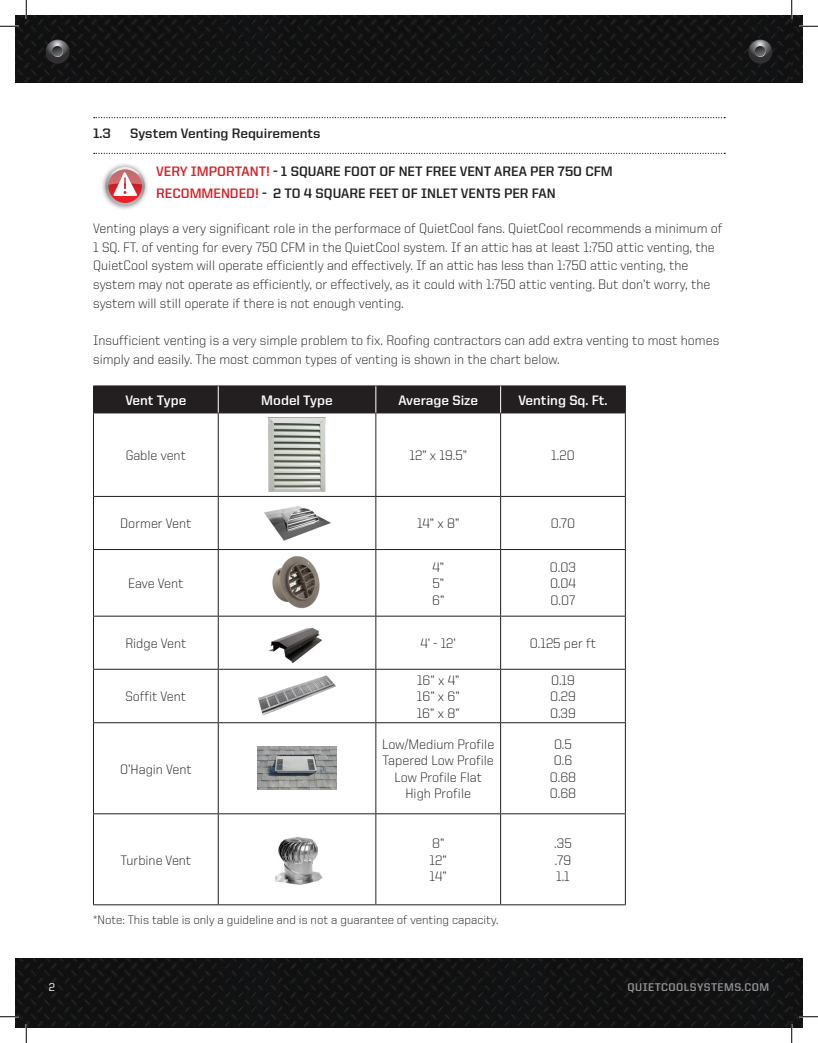
<style>
.page{position:relative;width:818px;height:1043px;background:#fff}
.page>*{position:absolute;margin:0;border:0;box-sizing:border-box;transform-origin:0 0}
.t1{font:300 13.75px/18.8px "United Sans Reg";color:#231f20}
.t2{font:700 13.75px "United Sans Reg";color:#231f20}
.t3{font:700 13.75px "United Sans Reg";color:#fff}
.t4{font:300 12.5px "United Sans Reg";color:#231f20}
.t5{font:700 11.25px "United Sans Reg";letter-spacing:.04em;color:#939598}
.t6{font:500 11.25px "United Sans Reg";color:#fff}
.s1{color:#d1232a}
</style>
<div class="page">
<img style="left:15px;top:958px;width:787px;height:70px">
<img style="left:15px;top:15px;width:787px;height:67px">
<svg style="left:46px;top:40px;width:24px;height:24px"></svg>
<svg style="left:46px;top:40px;width:23px;height:23px"></svg>
<svg style="left:52px;top:46px;width:11px;height:11px"></svg>
<svg style="left:748px;top:40px;width:24px;height:24px"></svg>
<svg style="left:748px;top:40px;width:23px;height:23px"></svg>
<svg style="left:754px;top:46px;width:11px;height:11px"></svg>
<hr style="left:93px;top:385px;width:125px;height:1px;background:#231f20">
<hr style="left:218px;top:385px;width:158px;height:1px;background:#231f20">
<hr style="left:376px;top:385px;width:124px;height:1px;background:#231f20">
<hr style="left:500px;top:385px;width:125px;height:1px;background:#231f20">
<hr style="left:93px;top:413px;width:1px;height:83px;background:#231f20">
<hr style="left:218px;top:413px;width:1px;height:83px;background:#231f20">
<hr style="left:375px;top:413px;width:1px;height:83px;background:#231f20">
<hr style="left:500px;top:413px;width:1px;height:83px;background:#231f20">
<hr style="left:625px;top:413px;width:1px;height:83px;background:#231f20">
<hr style="left:93px;top:496px;width:125px;height:1px;background:#231f20">
<hr style="left:93px;top:497px;width:1px;height:52px;background:#231f20">
<hr style="left:218px;top:496px;width:158px;height:1px;background:#231f20">
<hr style="left:218px;top:497px;width:1px;height:52px;background:#231f20">
<hr style="left:376px;top:496px;width:124px;height:1px;background:#231f20">
<hr style="left:375px;top:497px;width:1px;height:52px;background:#231f20">
<hr style="left:500px;top:496px;width:125px;height:1px;background:#231f20">
<hr style="left:500px;top:497px;width:1px;height:52px;background:#231f20">
<hr style="left:625px;top:497px;width:1px;height:52px;background:#231f20">
<hr style="left:93px;top:549px;width:125px;height:1px;background:#231f20">
<hr style="left:93px;top:550px;width:1px;height:66px;background:#231f20">
<hr style="left:218px;top:549px;width:158px;height:1px;background:#231f20">
<hr style="left:218px;top:550px;width:1px;height:66px;background:#231f20">
<hr style="left:376px;top:549px;width:124px;height:1px;background:#231f20">
<hr style="left:375px;top:550px;width:1px;height:66px;background:#231f20">
<hr style="left:500px;top:549px;width:125px;height:1px;background:#231f20">
<hr style="left:500px;top:550px;width:1px;height:66px;background:#231f20">
<hr style="left:625px;top:550px;width:1px;height:66px;background:#231f20">
<hr style="left:93px;top:616px;width:125px;height:1px;background:#231f20">
<hr style="left:93px;top:616px;width:1px;height:53px;background:#231f20">
<hr style="left:218px;top:616px;width:158px;height:1px;background:#231f20">
<hr style="left:218px;top:616px;width:1px;height:53px;background:#231f20">
<hr style="left:376px;top:616px;width:124px;height:1px;background:#231f20">
<hr style="left:375px;top:616px;width:1px;height:53px;background:#231f20">
<hr style="left:500px;top:616px;width:125px;height:1px;background:#231f20">
<hr style="left:500px;top:616px;width:1px;height:53px;background:#231f20">
<hr style="left:625px;top:616px;width:1px;height:53px;background:#231f20">
<hr style="left:93px;top:669px;width:125px;height:1px;background:#231f20">
<hr style="left:93px;top:669px;width:1px;height:53px;background:#231f20">
<hr style="left:218px;top:669px;width:158px;height:1px;background:#231f20">
<hr style="left:218px;top:669px;width:1px;height:53px;background:#231f20">
<hr style="left:376px;top:669px;width:124px;height:1px;background:#231f20">
<hr style="left:375px;top:669px;width:1px;height:53px;background:#231f20">
<hr style="left:500px;top:669px;width:125px;height:1px;background:#231f20">
<hr style="left:500px;top:669px;width:1px;height:53px;background:#231f20">
<hr style="left:625px;top:669px;width:1px;height:53px;background:#231f20">
<hr style="left:93px;top:722px;width:125px;height:1px;background:#231f20">
<hr style="left:93px;top:723px;width:1px;height:90px;background:#231f20">
<hr style="left:218px;top:722px;width:158px;height:1px;background:#231f20">
<hr style="left:218px;top:723px;width:1px;height:90px;background:#231f20">
<hr style="left:376px;top:722px;width:124px;height:1px;background:#231f20">
<hr style="left:375px;top:723px;width:1px;height:90px;background:#231f20">
<hr style="left:500px;top:722px;width:125px;height:1px;background:#231f20">
<hr style="left:500px;top:723px;width:1px;height:90px;background:#231f20">
<hr style="left:625px;top:723px;width:1px;height:90px;background:#231f20">
<hr style="left:93px;top:813px;width:125px;height:1px;background:#231f20">
<hr style="left:93px;top:814px;width:1px;height:90px;background:#231f20">
<hr style="left:218px;top:813px;width:158px;height:1px;background:#231f20">
<hr style="left:218px;top:814px;width:1px;height:90px;background:#231f20">
<hr style="left:376px;top:813px;width:124px;height:1px;background:#231f20">
<hr style="left:375px;top:814px;width:1px;height:90px;background:#231f20">
<hr style="left:500px;top:813px;width:125px;height:1px;background:#231f20">
<hr style="left:500px;top:814px;width:1px;height:90px;background:#231f20">
<hr style="left:625px;top:814px;width:1px;height:90px;background:#231f20">
<hr style="left:93px;top:904px;width:125px;height:1px;background:#231f20">
<hr style="left:218px;top:904px;width:158px;height:1px;background:#231f20">
<hr style="left:376px;top:904px;width:124px;height:1px;background:#231f20">
<hr style="left:500px;top:904px;width:125px;height:1px;background:#231f20">
<div style="left:93px;top:386px;width:533px;height:27px;background:#231f20"></div>
<img style="left:268px;top:418px;width:58px;height:73px">
<img style="left:264px;top:506px;width:67px;height:35px">
<img style="left:272px;top:556px;width:48px;height:53px">
<img style="left:268px;top:627px;width:54px;height:37px">
<img style="left:258px;top:675px;width:78px;height:41px">
<img style="left:258px;top:746px;width:78px;height:43px">
<img style="left:275px;top:837px;width:48px;height:48px">
<svg style="left:94px;top:153px;width:631px;height:1px"></svg>
<div style="left:101px;top:161px;width:49px;height:50px;background:#231f20;opacity:.5"></div>
<svg style="left:105px;top:167px;width:40px;height:39px"></svg>
<svg style="left:108px;top:169px;width:34px;height:34px"></svg>
<svg style="left:108px;top:167px;width:34px;height:29px"></svg>
<svg style="left:94px;top:117px;width:631px;height:1px"></svg>
<svg style="left:0;top:25px;width:19px;height:2px"></svg>
<svg style="left:799px;top:25px;width:19px;height:2px"></svg>
<svg style="left:0;top:1015px;width:19px;height:2px"></svg>
<svg style="left:799px;top:1015px;width:19px;height:2px"></svg>
<svg style="left:25px;top:0;width:2px;height:19px"></svg>
<svg style="left:25px;top:1024px;width:2px;height:18px"></svg>
<svg style="left:790px;top:0;width:2px;height:19px"></svg>
<svg style="left:790px;top:1024px;width:2px;height:18px"></svg>
<p class="t2" style="left:93px;top:126px;width:19px">1.3</p>
<p class="t2" style="left:130px;top:126px;width:191px">System Venting Requirements</p>
<p class="t2" style="left:156px;top:164px;width:458px"><span class="s1">VERY IMPORTANT!</span> - 1 SQUARE FOOT OF NET FREE VENT AREA PER 750 CFM</p>
<p class="t2" style="left:156px;top:185px;width:401px"><span class="s1">RECOMMENDED!</span> - 2 TO 4 SQUARE FEET OF INLET VENTS PER FAN</p>
<p class="t1" style="left:93px;top:219px;width:630px">Venting plays a very significant role in the performace of QuietCool fans. QuietCool recommends a minimum of<br>1 SQ. FT. of venting for every 750 CFM in the QuietCool system. If an attic has at least 1:750 attic venting, the</p>
<p class="t1" style="left:93px;top:256px;width:596px">QuietCool system will operate efficiently and effectively. If an attic has less than 1:750 attic venting, the</p>
<p class="t1" style="left:93px;top:275px;width:618px">system may not operate as efficiently, or effectively, as it could with 1:750 attic venting. But don’t worry, the system will still operate if there is not enough venting.</p>
<p class="t1" style="left:93px;top:331px;width:627px">Insufficient venting is a very simple problem to fix. Roofing contractors can add extra venting to most homes simply and easily. The most common types of venting is shown in the chart below.</p>
<p class="t3" style="left:125px;top:392px;width:62px">Vent Type</p>
<p class="t3" style="left:261px;top:392px;width:73px">Model Type</p>
<p class="t3" style="left:398px;top:392px;width:81px">Average Size</p>
<p class="t3" style="left:518px;top:392px;width:91px">Venting Sq. Ft.</p>
<p class="t1" style="left:126px;top:446px;width:62px">Gable vent</p>
<p class="t1" style="left:409px;top:446px;width:59px">12” x 19.5”</p>
<p class="t1" style="left:551px;top:446px;width:25px">1.20</p>
<p class="t1" style="left:120px;top:514px;width:73px">Dormer Vent</p>
<p class="t1" style="left:417px;top:514px;width:44px">14” x 8”</p>
<p class="t1" style="left:550px;top:514px;width:26px">0.70</p>
<p class="t1" style="left:128px;top:574px;width:57px">Eave Vent</p>
<p class="t1" style="left:432px;top:557px;width:13px">4”</p>
<p class="t1" style="left:432px;top:574px;width:13px">5”</p>
<p class="t1" style="left:432px;top:590px;width:14px">6”</p>
<p class="t1" style="left:550px;top:557px;width:28px">0.03</p>
<p class="t1" style="left:550px;top:574px;width:27px">0.04</p>
<p class="t1" style="left:550px;top:590px;width:26px">0.07</p>
<p class="t1" style="left:125px;top:633px;width:63px">Ridge Vent</p>
<p class="t1" style="left:420px;top:633px;width:37px">4’ - 12’</p>
<p class="t1" style="left:530px;top:633px;width:68px">0.125 per ft</p>
<p class="t1" style="left:125px;top:687px;width:62px">Soffit Vent</p>
<p class="t1" style="left:120px;top:759px;width:73px">O’Hagin Vent</p>
<p class="t1" style="left:120px;top:850px;width:72px">Turbine Vent</p>
<p class="t1" style="left:417px;top:670px;width:44px">16” x 4”</p>
<p class="t1" style="left:417px;top:687px;width:44px">16” x 6”</p>
<p class="t1" style="left:416px;top:703px;width:44px">16” x 8”</p>
<p class="t1" style="left:382px;top:734px;width:114px">Low/Medium Profile</p>
<p class="t1" style="left:382px;top:751px;width:113px">Tapered Low Profile</p>
<p class="t1" style="left:394px;top:767px;width:89px">Low Profile Flat</p>
<p class="t1" style="left:405px;top:784px;width:67px">High Profile</p>
<p class="t1" style="left:432px;top:833px;width:14px">8”</p>
<p class="t1" style="left:429px;top:850px;width:19px">12”</p>
<p class="t1" style="left:429px;top:866px;width:19px">14”</p>
<p class="t4" style="left:93px;top:913px;width:406px">*Note: This table is only a guideline and is not a guarantee of venting capacity.</p>
<p class="t1" style="left:551px;top:670px;width:25px">0.19</p>
<p class="t1" style="left:550px;top:687px;width:27px">0.29</p>
<p class="t1" style="left:550px;top:703px;width:27px">0.39</p>
<p class="t1" style="left:554px;top:734px;width:19px">0.5</p>
<p class="t1" style="left:554px;top:751px;width:20px">0.6</p>
<p class="t1" style="left:550px;top:767px;width:28px">0.68</p>
<p class="t1" style="left:550px;top:784px;width:28px">0.68</p>
<p class="t1" style="left:554px;top:833px;width:19px">.35</p>
<p class="t1" style="left:555px;top:850px;width:18px">.79</p>
<p class="t1" style="left:556px;top:866px;width:15px">1.1</p>
<p class="t6" style="left:49px;top:980px;width:8px">2</p>
<p class="t5" style="left:627px;top:980px;width:143px">QUIETCOOLSYSTEMS.COM</p>
</div>
